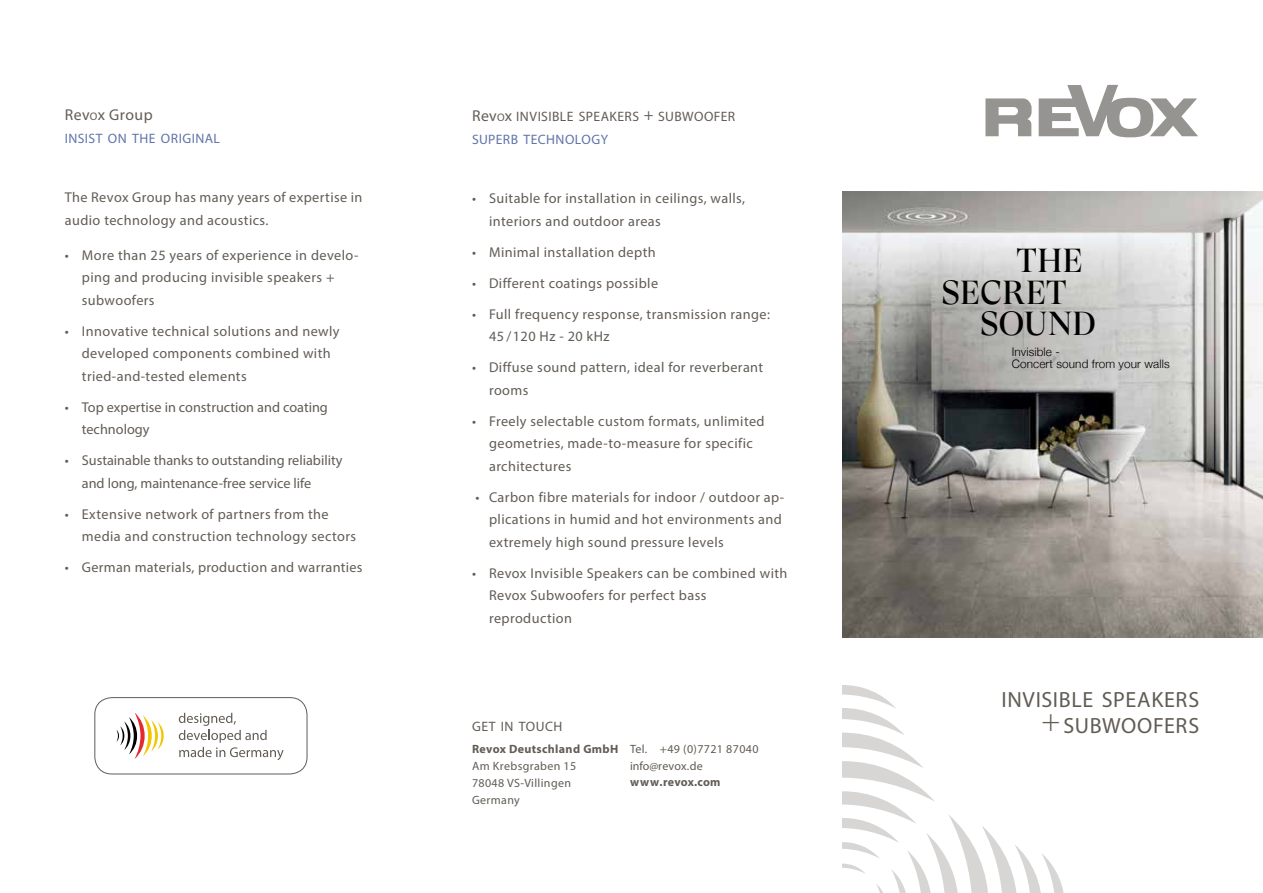
<style>
.page{position:relative;width:1263px;height:893px;background:#fff}
.page>*{position:absolute;margin:0;border:0;box-sizing:border-box;transform-origin:0 0}
.t1{font:33.3px "GT Super Ds Trial";letter-spacing:.015em;color:#000}
.t2{font:22.05px/25.5px "Myriad Pro";letter-spacing:.03em;color:#625c55;text-align:right}
.t3{font:15.75px "Myriad Pro";letter-spacing:.03em;color:#625c55}
.t4{font:14.25px/22.5px "Myriad Pro";letter-spacing:.03em;color:#625c55}
.t5{font:14.25px/22.5px "Myriad Pro";color:#625c55}
.t6{font:13.65px/23.4px "Myriad Pro";letter-spacing:.035em;color:#625c55}
.t7{font:13.65px "Myriad Pro";letter-spacing:.035em;color:#6174aa}
.t8{font:12px/17.2px "Myriad Pro";letter-spacing:.03em;color:#625c55}
.t9{font:700 12px "Myriad Pro";letter-spacing:.03em;color:#625c55}
.t10{font:300 11.7px/11.7px "Helvetica Neue";letter-spacing:.01em;color:#000}
.s1{font-size:10.95px}
.s2{font-size:15.75px}
.s3{font-size:16.5px}
.s4{color:#6174aa}
.s5{font-weight:300;font-size:31.5px}
</style>
<div class="page">
<img style="left:842px;top:191px;width:421px;height:446px">
<svg style="left:842px;top:685px;width:222px;height:208px"></svg>
<svg style="left:179px;top:713px;width:105px;height:47px"></svg>
<svg style="left:116px;top:712px;width:48px;height:47px"></svg>
<div style="left:95px;top:697px;width:212px;height:77px;border:1px solid #625c55;border-radius:17px"></div>
<svg style="left:985px;top:98px;width:46px;height:38px"></svg>
<svg style="left:1039px;top:85px;width:159px;height:52px"></svg>
<p class="t3" style="left:65px;top:105px;width:89px">Rev<span class="s1">O</span>x Group</p>
<p class="t7" style="left:65px;top:130px;width:157px">INSIST ON THE ORIGINAL</p>
<p class="t4" style="left:65px;top:186px;width:299px">The Revox Group has many years of expertise in audio technology and acoustics.</p>
<p class="t4" style="left:82px;top:244px;width:278px;text-indent:-17px">• More than 25 years of experience in develo&shy;ping and producing invisible speakers + subwoofers</p>
<p class="t4" style="left:82px;top:320px;width:259px;text-indent:-17px">• Innovative technical solutions and newly developed components combined with tried-and-tested elements</p>
<p class="t5" style="left:82px;top:396px;width:248px;text-indent:-17px">• Top expertise in construction and coating technology</p>
<p class="t5" style="left:82px;top:449px;width:262px;text-indent:-17px">• Sustainable thanks to outstanding reliability and long, maintenance-free service life</p>
<p class="t4" style="left:82px;top:503px;width:276px;text-indent:-17px">• Extensive network of partners from the media and construction technology sectors</p>
<p class="t4" style="left:65px;top:556px;width:299px">• German materials, production and warranties</p>
<p class="t6" style="left:472px;top:104px;width:265px"><span class="s2">Rev</span><span class="s1">O</span><span class="s2">x</span> INVISIBLE SPEAKERS <span class="s3">+</span> SUBWOOFER<br><span class="s4">SUPERB TECHNOLOGY</span></p>
<p class="t4" style="left:489px;top:187px;width:258px;text-indent:-17px">• Suitable for installation in ceilings, walls, interiors and outdoor areas</p>
<p class="t4" style="left:472px;top:240px;width:185px">• Minimal installation depth</p>
<p class="t4" style="left:472px;top:271px;width:188px">• Different coatings possible</p>
<p class="t4" style="left:489px;top:302px;width:282px;text-indent:-17px">• Full frequency response, transmission range:<br>45 /120 Hz - 20 kHz</p>
<p class="t4" style="left:489px;top:356px;width:276px;text-indent:-17px">• Diffuse sound pattern, ideal for reverberant rooms</p>
<p class="t4" style="left:489px;top:409px;width:277px;text-indent:-17px">• Freely selectable custom formats, unlimited geometries, made-to-measure for specific architectures</p>
<p class="t4" style="left:489px;top:485px;width:297px;text-indent:-14px">• Carbon fibre materials for indoor / outdoor ap&shy;plications in humid and hot environments and extremely high sound pressure levels</p>
<p class="t4" style="left:489px;top:561px;width:300px;text-indent:-17px">• Revox Invisible Speakers can be combined with<br>Revox Subwoofers for perfect bass reproduction</p>
<p class="t6" style="left:472px;top:715px;width:92px">GET IN TOUCH</p>
<p class="t9" style="left:472px;top:741px;width:148px">Revox Deutschland GmbH</p>
<p class="t8" style="left:472px;top:757px;width:106px">Am Krebsgraben 15<br>78048 VS-Villingen<br>Germany</p>
<p class="t8" style="left:630px;top:740px;width:130px">Tel. +49 (0)7721 87040 info@revox.de</p>
<p class="t9" style="left:630px;top:774px;width:92px">www.revox.com</p>
<h1 class="t1" style="left:1017px;top:248px;width:68px">THE</h1>
<h1 class="t1" style="left:942px;top:279px;width:126px">SECRET</h1>
<h1 class="t1" style="left:980px;top:311px;width:117px">SOUND</h1>
<p class="t10" style="left:1012px;top:345px;width:159px">Invisible -<br>Concert sound from your walls</p>
<h2 class="t2" style="left:1001px;top:687px;width:199px">INVISIBLE SPEAKERS <span class="s5">+</span>SUBWOOFERS</h2>
</div>
